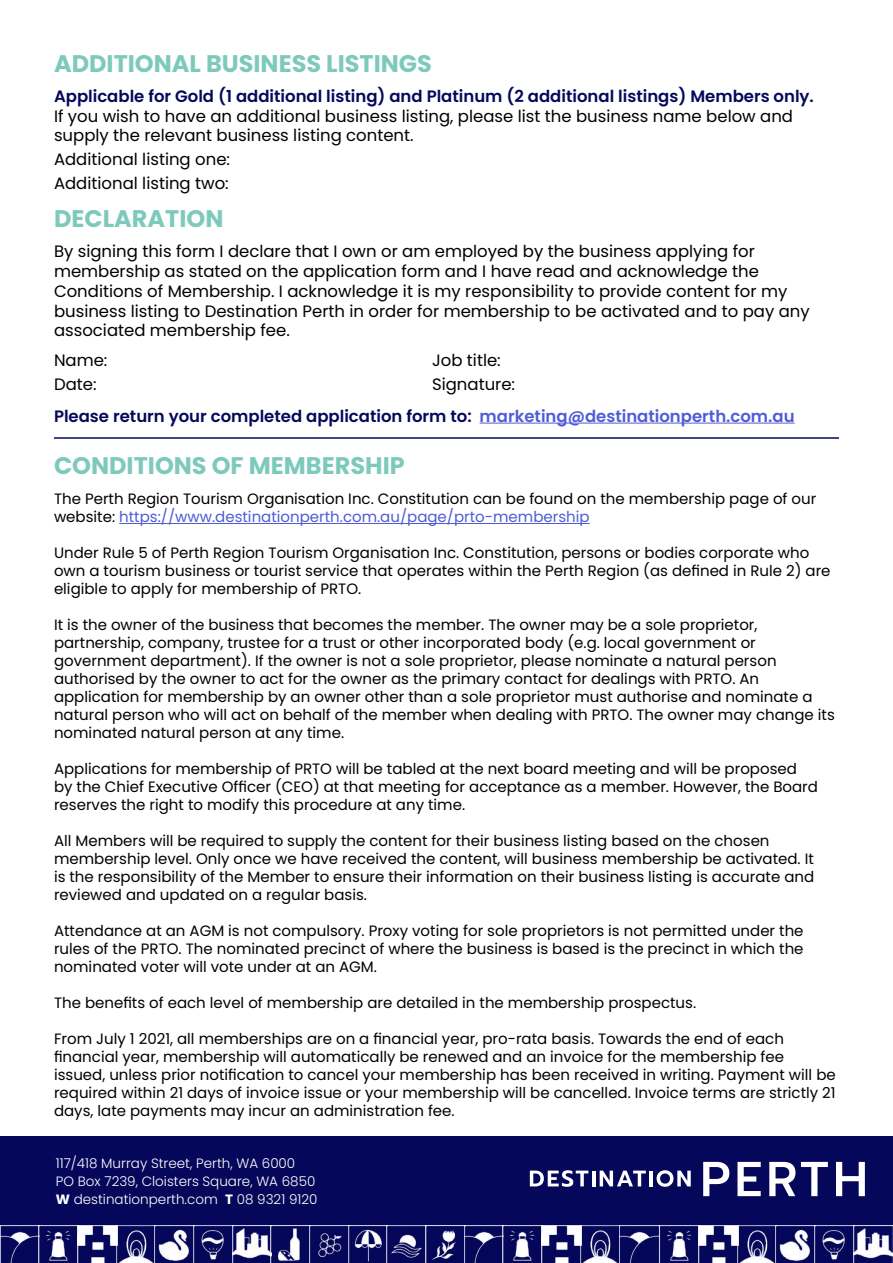
<style>
.page{position:relative;width:893px;height:1263px;background:#fff}
.page>*{position:absolute;margin:0;border:0;box-sizing:border-box;transform-origin:0 0}
.t1{font:700 24px "Poppins";color:#7dcabc}
.t2{font:16.5px/19.8px "Poppins";color:#000}
.t3{font:600 16.5px/31.5px "Poppins";color:#05085a}
.t4{font:15px/18px "Poppins";color:#000}
.t5{font:300 13.5px/18px "Poppins";color:#fff}
.s1{font-weight:400;color:#000}
.s2{color:#4f5cd6}
.s3{font-weight:700}
</style>
<div class="page">
<hr style="left:480px;top:423px;width:315px;height:1px;background:#4f5cd6">
<hr style="left:119px;top:523px;width:471px;height:1px;background:#4f5cd6">
<div style="left:0;top:1136px;width:893px;height:127px;background:#05085a"></div>
<img style="left:0;top:1225px;width:425px;height:38px">
<img style="left:425px;top:1225px;width:468px;height:38px">
<svg style="left:530px;top:1170px;width:58px;height:17px"></svg>
<hr style="left:592px;top:1170px;width:3px;height:16px;background:#fff">
<svg style="left:600px;top:1170px;width:46px;height:16px"></svg>
<hr style="left:649px;top:1170px;width:4px;height:16px;background:#fff">
<svg style="left:657px;top:1170px;width:34px;height:17px"></svg>
<svg style="left:703px;top:1162px;width:26px;height:34px"></svg>
<svg style="left:737px;top:1162px;width:24px;height:34px"></svg>
<svg style="left:769px;top:1162px;width:26px;height:34px"></svg>
<svg style="left:801px;top:1162px;width:27px;height:34px"></svg>
<svg style="left:836px;top:1162px;width:29px;height:34px"></svg>
<hr style="left:54px;top:437px;width:785px;height:2px;background:#05085a">
<h1 class="t1" style="left:54px;top:49px;width:379px">ADDITIONAL BUSINESS LISTINGS</h1>
<p class="t3" style="left:54px;top:80px;width:761px">Applicable for Gold (1 additional listing) and Platinum (2 additional listings) Members only.</p>
<p class="t2" style="left:54px;top:106px;width:741px">If you wish to have an additional business listing, please list the business name below and supply the relevant business listing content.</p>
<p class="t2" style="left:54px;top:148px;width:178px;line-height:24px">Additional listing one:<br>Additional listing two:</p>
<h1 class="t1" style="left:54px;top:205px;width:171px">DECLARATION</h1>
<p class="t2" style="left:54px;top:242px;width:757px">By signing this form I declare that I own or am employed by the business applying for membership as stated on the application form and I have read and acknowledge the Conditions of Membership. I acknowledge it is my responsibility to provide content for my business listing to Destination Perth in order for membership to be activated and to pay any associated membership fee.</p>
<p class="t2" style="left:54px;top:351px;width:55px">Name:</p>
<p class="t2" style="left:432px;top:351px;width:70px">Job title:</p>
<p class="t2" style="left:54px;top:375px;width:44px">Date:</p>
<p class="t3" style="left:54px;top:369px;width:742px;text-indent:378px"><span class="s1">Signature:<br></span>Please return your completed application form to: <span class="s2">marketing@destinationperth.com.au</span></p>
<h1 class="t1" style="left:54px;top:452px;width:352px">CONDITIONS OF MEMBERSHIP</h1>
<p class="t4" style="left:54px;top:490px;width:764px">The Perth Region Tourism Organisation Inc. Constitution can be found on the membership page of our website: <span class="s2">https://www.destinationperth.com.au/page/prto-membership</span></p>
<p class="t4" style="left:54px;top:544px;width:778px">Under Rule 5 of Perth Region Tourism Organisation Inc. Constitution, persons or bodies corporate who own a tourism business or tourist service that operates within the Perth Region (as defined in Rule 2) are eligible to apply for membership of PRTO.</p>
<p class="t4" style="left:54px;top:616px;width:782px">It is the owner of the business that becomes the member. The owner may be a sole proprietor, partnership, company, trustee for a trust or other incorporated body (e.g. local government or government department). If the owner is not a sole proprietor, please nominate a natural person authorised by the owner to act for the owner as the primary contact for dealings with PRTO. An application for membership by an owner other than a sole proprietor must authorise and nominate a natural person who will act on behalf of the member when dealing with PRTO. The owner may change its nominated natural person at any time.</p>
<p class="t4" style="left:54px;top:760px;width:765px">Applications for membership of PRTO will be tabled at the next board meeting and will be proposed by the Chief Executive Officer (CEO) at that meeting for acceptance as a member. However, the Board reserves the right to modify this procedure at any time.</p>
<p class="t4" style="left:54px;top:832px;width:762px">All Members will be required to supply the content for their business listing based on the chosen membership level. Only once we have received the content, will business membership be activated. It is the responsibility of the Member to ensure their information on their business listing is accurate and reviewed and updated on a regular basis.</p>
<p class="t4" style="left:54px;top:922px;width:751px;text-align:justify">Attendance at an AGM is not compulsory. Proxy voting for sole proprietors is not permitted under the rules of the PRTO. The nominated precinct of where the business is based is the precinct in which the nominated voter will vote under at an AGM.</p>
<p class="t4" style="left:54px;top:994px;width:644px">The benefits of each level of membership are detailed in the membership prospectus.</p>
<p class="t4" style="left:54px;top:1030px;width:783px">From July 1 2021, all memberships are on a financial year, pro-rata basis. Towards the end of each financial year, membership will automatically be renewed and an invoice for the membership fee issued, unless prior notification to cancel your membership has been received in writing. Payment will be required within 21 days of invoice issue or your membership will be cancelled. Invoice terms are strictly 21 days, late payments may incur an administration fee.</p>
<p class="t5" style="left:56px;top:1154px;width:263px">117/418 Murray Street, Perth, WA 6000<br>PO Box 7239, Cloisters Square, WA 6850<br><span class="s3">W</span> destinationperth.com <span class="s3">T</span> 08 9321 9120</p>
</div>
